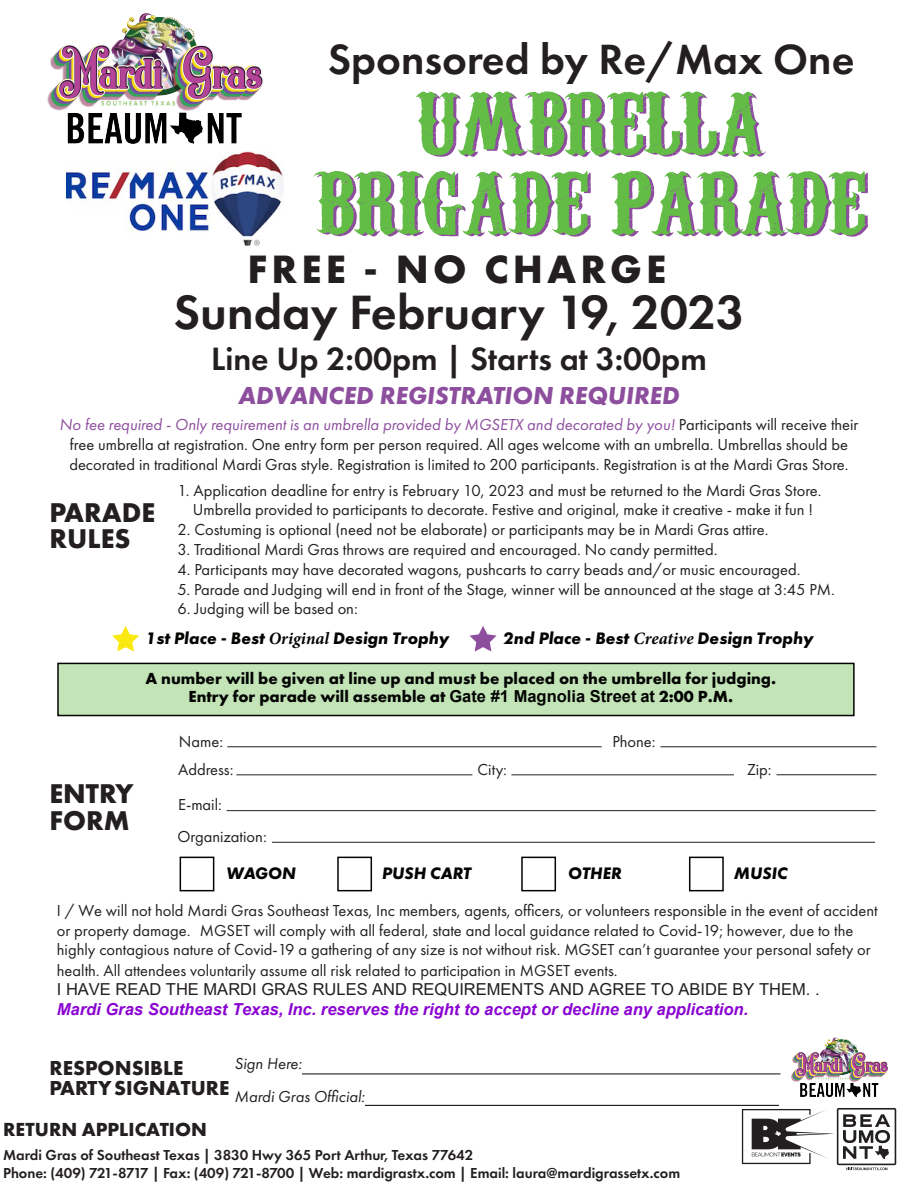
<style>
.page{position:relative;width:918px;height:1188px;background:#fff}
.page>*{position:absolute;margin:0;border:0;box-sizing:border-box;transform-origin:0 0}
.t1{font:84.75px/79.5px "Carnivalee Freakshow";color:#63bc46;text-align:center}
.t2{font:600 49.95px "Futura PT";color:#231f20}
.t3{font:600 43.8px "Futura PT";color:#231f20}
.t4{font:700 41.1px "Futura PT";letter-spacing:.1em;color:#231f20}
.t5{font:600 33.6px "Futura PT";color:#231f20}
.t6{font:700 28.2px/26.5px "Futura PT";color:#231f20}
.t7{font:italic 700 25.5px "Futura PT";color:#8d4e9e}
.t8{font:700 21px/20.1px "Futura PT";color:#231f20}
.t9{font:700 19.65px "Futura PT";color:#231f20}
.t10{font:italic 700 17.25px "Futura PT";color:#040503}
.t11{font:700 16.65px/17.9px "Futura PT";color:#040503;text-align:center}
.t12{font:16.5px/19.8px "Futura PT";color:#231f20;text-align:center}
.t13{font:italic 700 16.5px "Arial";color:#8a04d2}
.t14{font:16.5px "Arial";color:#231f20}
.t15{font:italic 16.5px/32.5px "Futura PT";color:#231f20}
.t16{font:600 15px/18px "Futura PT";color:#231f20}
.s1{font-style:italic;color:#8d4e9e}
.s2{font-family:"Minion Pro"}
.s3{font-family:"Arial";font-size:16.5px}
</style>
<div class="page">
<img style="left:47px;top:13px;width:217px;height:131px">
<svg style="left:112px;top:626px;width:27px;height:26px"></svg>
<svg style="left:469px;top:626px;width:28px;height:26px"></svg>
<div style="left:58px;top:663px;width:796px;height:53px;background:#c2e4b7"></div>
<div style="left:57px;top:663px;width:798px;height:53px;border:2px solid #040503"></div>
<hr style="left:227px;top:746px;width:375px;height:1px;background:#231f20">
<hr style="left:272px;top:842px;width:603px;height:1px;background:#231f20">
<hr style="left:660px;top:746px;width:216px;height:1px;background:#231f20">
<hr style="left:236px;top:774px;width:236px;height:1px;background:#231f20">
<hr style="left:511px;top:774px;width:223px;height:1px;background:#231f20">
<hr style="left:777px;top:774px;width:99px;height:1px;background:#231f20">
<hr style="left:227px;top:810px;width:649px;height:1px;background:#231f20">
<div style="left:180px;top:857px;width:34px;height:34px;border:2px solid #040503"></div>
<div style="left:337px;top:857px;width:35px;height:34px;border:2px solid #040503"></div>
<div style="left:521px;top:857px;width:35px;height:34px;border:2px solid #040503"></div>
<div style="left:689px;top:857px;width:35px;height:34px;border:2px solid #040503"></div>
<img style="left:791px;top:1037px;width:97px;height:60px">
<hr style="left:365px;top:1105px;width:414px;height:1px;background:#231f20">
<svg style="left:742px;top:1108px;width:154px;height:63px"></svg>
<img style="left:66px;top:152px;width:217px;height:94px">
<hr style="left:302px;top:1074px;width:478px;height:1px;background:#231f20">
<h3 class="t3" style="left:328px;top:32px;width:528px">Sponsored by Re/Max One</h3>
<h1 class="t1" style="left:314px;top:76px;width:553px">UMBRELLA<br>BRIGADE PARADE</h1>
<h3 class="t4" style="left:248px;top:243px;width:420px">FREE - NO CHARGE</h3>
<h2 class="t2" style="left:174px;top:281px;width:572px">Sunday February 19, 2023</h2>
<h3 class="t5" style="left:211px;top:338px;width:497px">Line Up 2:00pm | Starts at 3:00pm</h3>
<p class="t12" style="left:60px;top:415px;width:800px"><span class="s1">No fee required - Only requirement is an umbrella provided by MGSETX and decorated by you!</span> Participants will receive their free umbrella at registration. One entry form per person required. All ages welcome with an umbrella. Umbrellas should be decorated in traditional Mardi Gras style. Registration is limited to 200 participants. Registration is at the Mardi Gras Store.</p>
<h3 class="t6" style="left:49px;top:499px;width:107px">PARADE<br>RULES</h3>
<h3 class="t7" style="left:239px;top:379px;width:443px">ADVANCED REGISTRATION REQUIRED</h3>
<p class="t12" style="left:177px;top:480px;width:646px">1. Application deadline for entry is February 10, 2023 and must be returned to the Mardi Gras Store.<br>Umbrella provided to participants to decorate. Festive and original, make it creative - make it fun !</p>
<p class="t12" style="left:177px;top:520px;width:593px">2. Costuming is optional (need not be elaborate) or participants may be in Mardi Gras attire.</p>
<p class="t12" style="left:177px;top:539px;width:542px">3. Traditional Mardi Gras throws are required and encouraged. No candy permitted.</p>
<p class="t12" style="left:177px;top:559px;width:625px">4. Participants may have decorated wagons, pushcarts to carry beads and/or music encouraged.</p>
<p class="t12" style="left:177px;top:579px;width:659px">5. Parade and Judging will end in front of the Stage, winner will be announced at the stage at 3:45 PM.</p>
<p class="t12" style="left:177px;top:599px;width:182px">6. Judging will be based on:</p>
<p class="t10" style="left:146px;top:627px;width:305px">1st Place - Best <span class="s2">Original</span> Design Trophy</p>
<p class="t10" style="left:503px;top:627px;width:312px">2nd Place - Best <span class="s2">Creative</span> Design Trophy</p>
<p class="t11" style="left:146px;top:669px;width:632px">A number will be given at line up and must be placed on the umbrella for judging.<br>Entry for parade will assemble at <span class="s3">Gate #1 Magnolia Street at</span> 2:00 P.M.</p>
<h3 class="t6" style="left:49px;top:780px;width:85px">ENTRY<br>FORM</h3>
<p class="t12" style="left:179px;top:731px;width:46px">Name:</p>
<p class="t12" style="left:612px;top:731px;width:45px">Phone:</p>
<p class="t12" style="left:178px;top:751px;width:57px;line-height:35.5px;text-align:left">Address:<br>E-mail:</p>
<p class="t12" style="left:478px;top:759px;width:31px">City:</p>
<p class="t12" style="left:747px;top:759px;width:26px">Zip:</p>
<p class="t12" style="left:177px;top:827px;width:91px">Organization:</p>
<p class="t10" style="left:227px;top:863px;width:71px">WAGON</p>
<p class="t10" style="left:382px;top:863px;width:90px">PUSH CART</p>
<p class="t10" style="left:568px;top:863px;width:55px">OTHER</p>
<p class="t10" style="left:734px;top:863px;width:55px">MUSIC</p>
<p class="t12" style="left:57px;top:901px;width:822px;text-align:left">I / We will not hold Mardi Gras Southeast Texas, Inc members, agents, officers, or volunteers responsible in the event of accident or property damage. MGSET will comply with all federal, state and local guidance related to Covid-19; however, due to the highly contagious nature of Covid-19 a gathering of any size is not without risk. MGSET can’t guarantee your personal safety or health. All attendees voluntarily assume all risk related to participation in MGSET events.</p>
<p class="t14" style="left:57px;top:978px;width:764px">I HAVE READ THE MARDI GRAS RULES AND REQUIREMENTS AND AGREE TO ABIDE BY THEM. .</p>
<p class="t13" style="left:57px;top:998px;width:693px">Mardi Gras Southeast Texas, Inc. reserves the right to accept or decline any application.</p>
<p class="t15" style="left:235px;top:1047px;width:132px">Sign Here:<br>Mardi Gras Official:</p>
<p class="t8" style="left:50px;top:1057px;width:181px">RESPONSIBLE<br>PARTYSIGNATURE</p>
<p class="t9" style="left:3px;top:1117px;width:205px">RETURN APPLICATION</p>
<p class="t16" style="left:3px;top:1146px;width:679px">Mardi Gras of Southeast Texas | 3830 Hwy 365 Port Arthur, Texas 77642<br>Phone: (409) 721-8717 | Fax: (409) 721-8700 | Web: mardigrastx.com | Email: laura@mardigrassetx.com</p>
</div>
